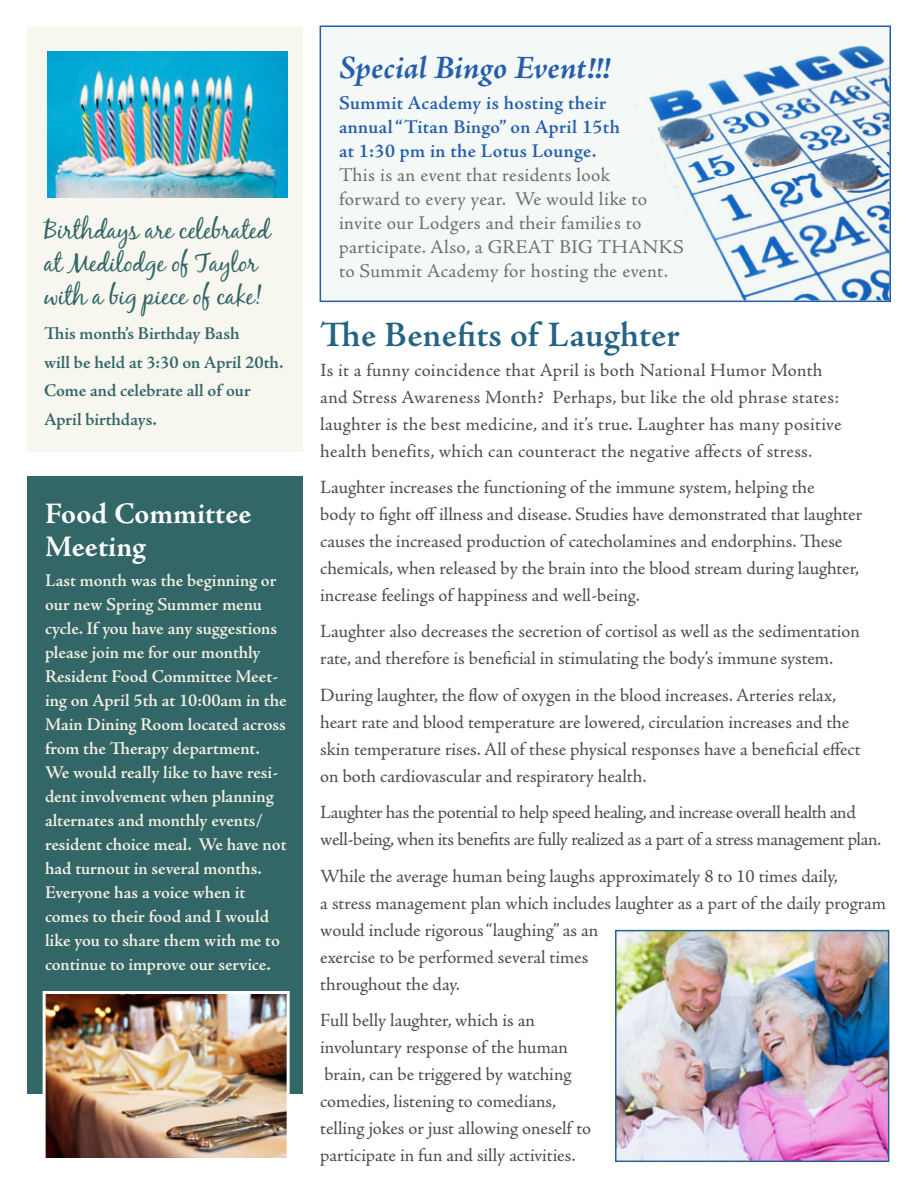
<style>
.page{position:relative;width:918px;height:1188px;background:#fff}
.page>*{position:absolute;margin:0;border:0;box-sizing:border-box;transform-origin:0 0}
.t1{font:600 36px "Adobe Jenson Pro";letter-spacing:.005em;color:#246382}
.t2{font:italic 700 33px "Adobe Jenson Pro";letter-spacing:-.005em;color:#245eac}
.t3{font:700 30px/33px "Adobe Jenson Pro";letter-spacing:.005em;color:#fff}
.t4{font:25.5px/33px "Black Jack";letter-spacing:-.01em;color:#326667}
.t5{font:19.5px/24px "Adobe Jenson Pro";letter-spacing:.015em;color:#6c6d70}
.t6{font:18.75px/27px "Adobe Jenson Pro";color:#4b4c4d}
.t7{font:18.75px/27px "Adobe Jenson Pro";letter-spacing:-.02em;color:#4b4c4d}
.t8{font:600 18px/24px "Adobe Jenson Pro";letter-spacing:-.005em;color:#f3eee1}
.t9{font:600 18px/28.5px "Adobe Jenson Pro";letter-spacing:-.005em;color:#326667}
.s1{font-weight:600;color:#245eac}
</style>
<div class="page">
<div style="left:321px;top:27px;width:570px;height:274px;background:#f4f9f7"></div>
<div style="left:27px;top:27px;width:276px;height:424px;background:#f7f6ef"></div>
<img style="left:48px;top:52px;width:239px;height:146px">
<div style="left:27px;top:476px;width:276px;height:618px;background:#326667"></div>
<img style="left:47px;top:995px;width:239px;height:162px">
<div style="left:43px;top:991px;width:247px;height:170px;border:3px solid #fff"></div>
<img style="left:635px;top:45px;width:253px;height:254px">
<img style="left:618px;top:933px;width:268px;height:226px">
<div style="left:615px;top:930px;width:274px;height:232px;border:2px solid #266193"></div>
<div style="left:320px;top:26px;width:571px;height:276px;border:2px solid #245eac"></div>
<p class="t4" style="left:44px;top:213px;width:228px">Birthdays are celebrated at Medilodge of Taylor with a big piece of cake!</p>
<p class="t9" style="left:44px;top:320px;width:241px">This month’s Birthday Bash<br>will be held at 3:30 on April 20th.<br>Come and celebrate all of our<br>April birthdays.</p>
<p class="t3" style="left:45px;top:497px;width:208px">Food Committee<br>Meeting</p>
<p class="t8" style="left:45px;top:569px;width:243px">Last month was the beginning or our new Spring Summer menu cycle. If you have any suggestions please join me for our monthly<br>Resident Food Committee Meet&shy;ing on April 5th at 10:00am in the<br>Main Dining Room located across from the Therapy department.<br>We would really like to have resi&shy;dent involvement when planning alternates and monthly events/ resident choice meal. We have not had turnout in several months.<br>Everyone has a voice when it comes to their food and I would like you to share them with me to continue to improve our service.</p>
<p class="t2" style="left:339px;top:49px;width:273px">Special Bingo Event!!!</p>
<p class="t5" style="left:339px;top:91px;width:346px"><span class="s1">Summit Academy is hosting their<br>annual “Titan Bingo” on April 15th<br>at 1:30 pm in the Lotus Lounge.<br></span>This is an event that residents look<br>forward to every year. We would like to invite our Lodgers and their families to participate. Also, a GREAT BIG THANKS to Summit Academy for hosting the event.</p>
<p class="t1" style="left:320px;top:315px;width:361px">The Benefits of Laughter</p>
<p class="t6" style="left:320px;top:357px;width:523px">Is it a funny coincidence that April is both National Humor Month and Stress Awareness Month? Perhaps, but like the old phrase states: laughter is the best medicine, and it’s true. Laughter has many positive health benefits, which can counteract the negative affects of stress.</p>
<p class="t6" style="left:320px;top:474px;width:543px">Laughter increases the functioning of the immune system, helping the<br>body to fight off illness and disease. Studies have demonstrated that laughter causes the increased production of catecholamines and endorphins. These chemicals, when released by the brain into the blood stream during laughter, increase feelings of happiness and well-being.</p>
<p class="t6" style="left:320px;top:618px;width:541px">Laughter also decreases the secretion of cortisol as well as the sedimentation rate, and therefore is beneficial in stimulating the body’s immune system.</p>
<p class="t6" style="left:320px;top:682px;width:542px">During laughter, the flow of oxygen in the blood increases. Arteries relax, heart rate and blood temperature are lowered, circulation increases and the skin temperature rises. All of these physical responses have a beneficial effect on both cardiovascular and respiratory health.</p>
<p class="t7" style="left:320px;top:799px;width:562px">Laughter has the potential to help speed healing, and increase overall health and well-being, when its benefits are fully realized as a part of a stress management plan.</p>
<p class="t6" style="left:320px;top:863px;width:567px">While the average human being laughs approximately 8 to 10 times daily,<br>a stress management plan which includes laughter as a part of the daily program would include rigorous “laughing” as an<br>exercise to be performed several times<br>throughout the day.</p>
<p class="t6" style="left:320px;top:1007px;width:272px">Full belly laughter, which is an involuntary response of the human brain, can be triggered by watching comedies, listening to comedians, telling jokes or just allowing oneself to participate in fun and silly activities.</p>
</div>
